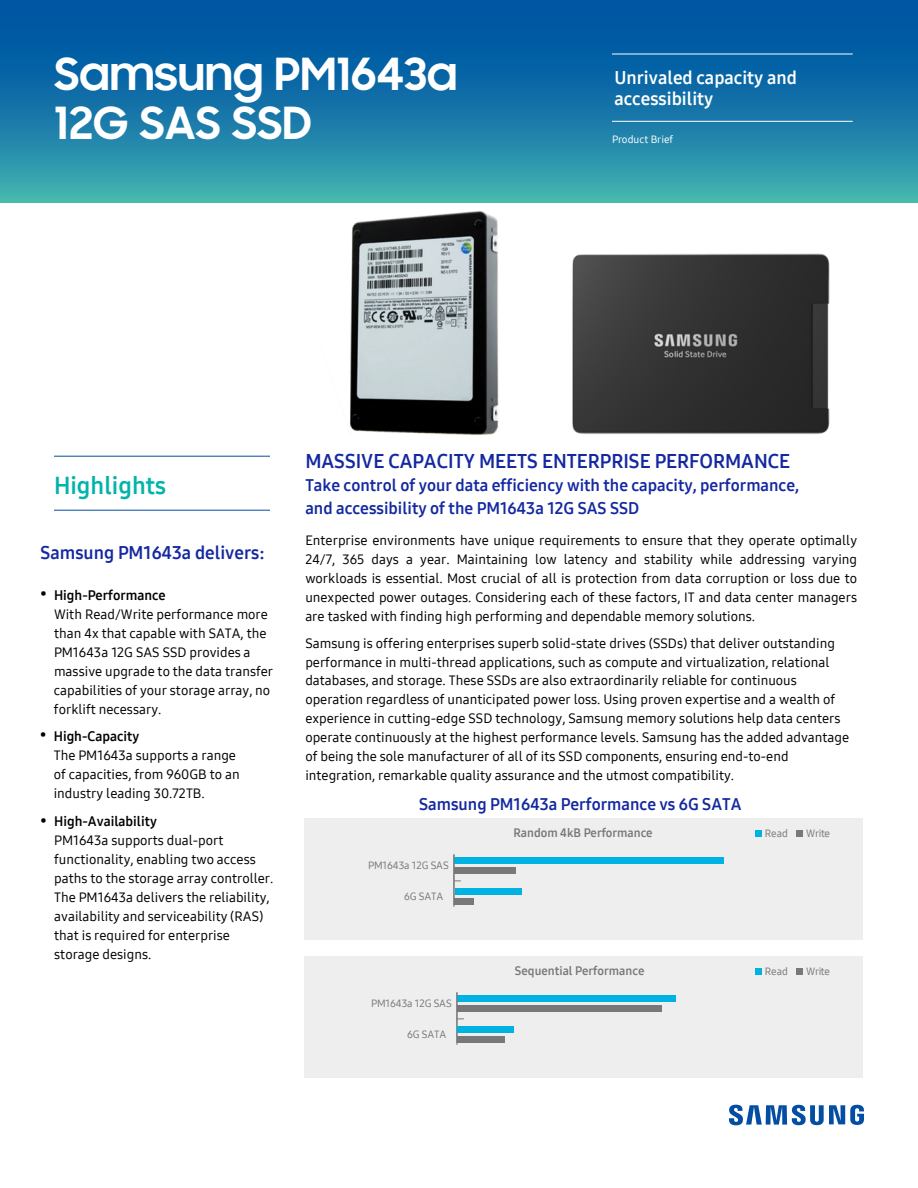
<style>
.page{position:relative;width:918px;height:1188px;background:#fff}
.page>*{position:absolute;margin:0;border:0;box-sizing:border-box;transform-origin:0 0}
.t1{font:700 45px/48.8px "Samsung Sharp Sans";color:#fff}
.t2{font:24px "Samsung One 700";color:#00b4aa}
.t3{font:19.5px "Samsung One 700";color:#1428a0}
.t4{font:18px/21.6px "Samsung One 700";color:#fff}
.t5{font:18px "Samsung One 700";color:#1428a0}
.t6{font:16.5px/22.5px "Samsung One 700";color:#1428a0}
.t7{font:13.5px/18.9px "Samsung One 500";color:#000}
.t8{font:13.5px "Samsung One 700";color:#000}
.t9{font:12px "Samsung One 700";color:#78787a}
.t10{font:10.5px "Samsung One 500";letter-spacing:-.01em;color:#78787a}
.t11{font:10.5px "Samsung One 500";color:#fff}
.s1{font-family:"Samsung One 500"}
</style>
<div class="page">
<img style="left:286px;top:202px;width:280px;height:233px">
<svg style="left:0;top:0;width:918px;height:202px;background:#1778a8"></svg>
<hr style="left:612px;top:54px;width:241px;height:1px;background:#fff">
<hr style="left:612px;top:121px;width:241px;height:1px;background:#fff">
<hr style="left:54px;top:456px;width:216px;height:1px;background:#034ea2">
<hr style="left:54px;top:510px;width:216px;height:1px;background:#034ea2">
<svg style="left:729px;top:1105px;width:135px;height:20px"></svg>
<div style="left:304px;top:818px;width:558px;height:122px;background:#efeeee"></div>
<div style="left:454px;top:898px;width:20px;height:6px;background:#78787a"></div>
<div style="left:755px;top:830px;width:7px;height:7px;background:#00b2e2"></div>
<div style="left:796px;top:830px;width:7px;height:7px;background:#78787a"></div>
<hr style="left:454px;top:854px;width:1px;height:53px;background:#78787a">
<div style="left:454px;top:857px;width:270px;height:7px;background:#00b2e2"></div>
<div style="left:454px;top:867px;width:62px;height:7px;background:#78787a"></div>
<hr style="left:454px;top:855px;width:1px;height:50px;background:#78787a">
<div style="left:455px;top:888px;width:67px;height:7px;background:#00b2e2"></div>
<div style="left:304px;top:956px;width:558px;height:122px;background:#efeeee"></div>
<div style="left:755px;top:968px;width:7px;height:7px;background:#00b2e2"></div>
<div style="left:796px;top:968px;width:7px;height:7px;background:#78787a"></div>
<img style="left:572px;top:253px;width:258px;height:181px">
<div style="left:457px;top:1036px;width:48px;height:7px;background:#78787a"></div>
<hr style="left:457px;top:992px;width:1px;height:53px;background:#78787a">
<div style="left:457px;top:995px;width:219px;height:7px;background:#00b2e2"></div>
<div style="left:457px;top:1005px;width:204px;height:7px;background:#78787a"></div>
<hr style="left:457px;top:993px;width:1px;height:50px;background:#78787a">
<div style="left:457px;top:1026px;width:57px;height:7px;background:#00b2e2"></div>
<h1 class="t1" style="left:54px;top:48px;width:405px">Samsung PM1643a<br>12G SAS SSD</h1>
<h3 class="t4" style="left:614px;top:66px;width:184px">Unrivaled capacity and accessibility</h3>
<p class="t11" style="left:612px;top:132px;width:63px">Product Brief</p>
<h2 class="t2" style="left:54px;top:469px;width:114px">Highlights</h2>
<h3 class="t5" style="left:40px;top:541px;width:226px">Samsung PM1643a delivers:</h3>
<p class="t8" style="left:40px;top:586px;width:127px"><span class="s1">•</span> High-Performance</p>
<p class="t7" style="left:54px;top:604px;width:221px">With Read/Write performance more than 4x that capable with SATA, the<br>PM1643a 12G SAS SSD provides a massive upgrade to the data transfer capabilities of your storage array, no forklift necessary.</p>
<p class="t8" style="left:40px;top:727px;width:100px"><sup>•</sup> High-Capacity</p>
<p class="t7" style="left:54px;top:745px;width:188px">The PM1643a supports a range of capacities, from 960GB to an industry leading 30.72TB.</p>
<p class="t8" style="left:40px;top:812px;width:118px"><span class="s1">•</span> High-Availability</p>
<p class="t7" style="left:54px;top:831px;width:221px">PM1643a supports dual-port functionality, enabling two access paths to the storage array controller.<br>The PM1643a delivers the reliability, availability and serviceability (RAS) that is required for enterprise storage designs.</p>
<h3 class="t3" style="left:305px;top:448px;width:486px">MASSIVE CAPACITY MEETS ENTERPRISE PERFORMANCE</h3>
<p class="t6" style="left:305px;top:474px;width:495px">Take control of your data efficiency with the capacity, performance, and accessibility of the PM1643a 12G SAS SSD</p>
<p class="t7" style="left:305px;top:531px;width:553px;text-align:justify">Enterprise environments have unique requirements to ensure that they operate optimally 24/7, 365 days a year. Maintaining low latency and stability while addressing varying workloads is essential. Most crucial of all is protection from data corruption or loss due to unexpected power outages. Considering each of these factors, IT and data center managers are tasked with finding high performing and dependable memory solutions.</p>
<p class="t7" style="left:305px;top:633px;width:545px">Samsung is offering enterprises superb solid-state drives (SSDs) that deliver outstanding performance in multi-thread applications, such as compute and virtualization, relational databases, and storage. These SSDs are also extraordinarily reliable for continuous operation regardless of unanticipated power loss. Using proven expertise and a wealth of experience in cutting-edge SSD technology, Samsung memory solutions help data centers operate continuously at the highest performance levels. Samsung has the added advantage of being the sole manufacturer of all of its SSD components, ensuring end-to-end integration, remarkable quality assurance and the utmost compatibility.</p>
<p class="t6" style="left:419px;top:792px;width:324px">Samsung PM1643a Performance vs 6G SATA</p>
<p class="t10" style="left:368px;top:858px;width:82px">PM1643a 12G SAS</p>
<p class="t10" style="left:404px;top:889px;width:41px">6G SATA</p>
<p class="t10" style="left:371px;top:996px;width:82px">PM1643a 12G SAS</p>
<p class="t10" style="left:407px;top:1027px;width:41px">6G SATA</p>
<p class="t9" style="left:513px;top:825px;width:141px">Random 4kB Performance</p>
<p class="t10" style="left:765px;top:826px;width:25px">Read</p>
<p class="t10" style="left:806px;top:826px;width:25px">Write</p>
<p class="t9" style="left:515px;top:963px;width:131px">Sequential Performance</p>
<p class="t10" style="left:765px;top:964px;width:25px">Read</p>
<p class="t10" style="left:806px;top:964px;width:25px">Write</p>
</div>
